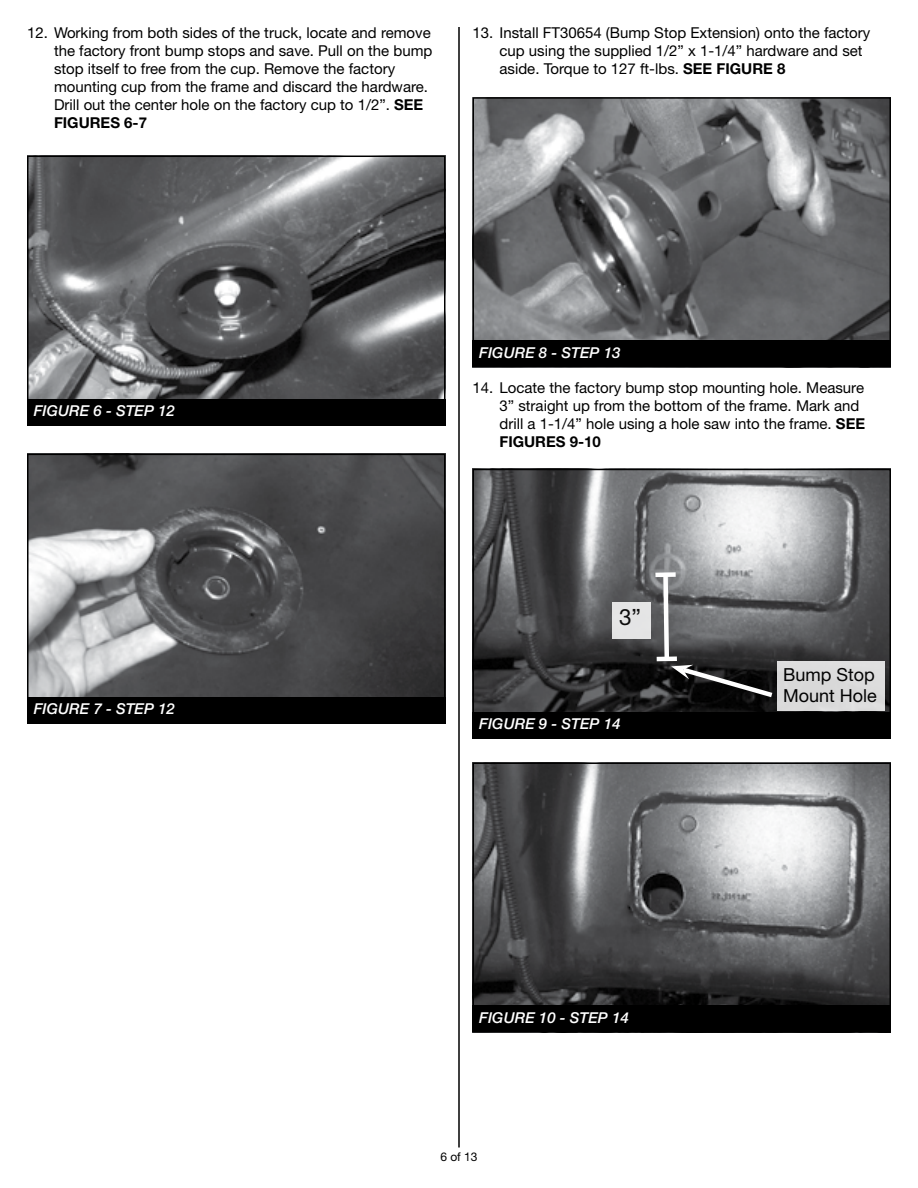
<style>
.page{position:relative;width:918px;height:1188px;background:#fff}
.page>*{position:absolute;margin:0;border:0;box-sizing:border-box;transform-origin:0 0}
.t1{font:22.5px "Helvetica Neue LT Std";color:#000}
.t2{font:18px/21px "Helvetica Neue LT Std";color:#000}
.t3{font:15px/18px "Helvetica Neue LT Std";color:#000}
.t4{font:italic 500 15px "Helvetica Neue LT Std";color:#fff}
.t5{font:12px "Helvetica Neue LT Std";color:#000}
.s1{font-weight:700}
</style>
<div class="page">
<hr style="left:458px;top:27px;width:2px;height:1121px;background:#000">
<img style="left:30px;top:159px;width:413px;height:240px">
<div style="left:27px;top:156px;width:419px;height:270px;border:2px solid #000"></div>
<div style="left:27px;top:399px;width:419px;height:27px;background:#000"></div>
<img style="left:30px;top:457px;width:413px;height:240px">
<div style="left:27px;top:454px;width:419px;height:270px;border:2px solid #000"></div>
<div style="left:27px;top:697px;width:419px;height:27px;background:#000"></div>
<img style="left:475px;top:100px;width:413px;height:240px">
<div style="left:472px;top:97px;width:419px;height:270px;border:2px solid #000"></div>
<div style="left:472px;top:340px;width:419px;height:27px;background:#000"></div>
<img style="left:475px;top:472px;width:413px;height:240px">
<div style="left:472px;top:469px;width:419px;height:270px;border:2px solid #000"></div>
<div style="left:472px;top:712px;width:419px;height:27px;background:#000"></div>
<img style="left:475px;top:765px;width:413px;height:240px">
<div style="left:472px;top:762px;width:419px;height:270px;border:2px solid #000"></div>
<div style="left:472px;top:1005px;width:419px;height:27px;background:#000"></div>
<div style="left:612px;top:603px;width:39px;height:36px;background:#e4e4e5"></div>
<div style="left:657px;top:656px;width:20px;height:5px;background:#fff"></div>
<div style="left:655px;top:572px;width:21px;height:5px;background:#fff"></div>
<div style="left:777px;top:661px;width:108px;height:50px;background:#dbdbdb"></div>
<svg style="left:661px;top:570px;width:116px;height:131px;background:#5d5e60"></svg>
<p class="t3" style="left:54px;top:23px;width:380px;text-indent:-27px">12. Working from both sides of the truck, locate and remove the factory front bump stops and save. Pull on the bump stop itself to free from the cup. Remove the factory mounting cup from the frame and discard the hardware.<br>Drill out the center hole on the factory cup to 1/2”. <span class="s1">SEE FIGURES 6-7</span></p>
<p class="t3" style="left:500px;top:23px;width:372px;text-indent:-27px">13. Install FT30654 (Bump Stop Extension) onto the factory cup using the supplied 1/2” x 1-1/4” hardware and set aside. Torque to 127 ft-lbs. <span class="s1">SEE FIGURE 8</span></p>
<p class="t4" style="left:34px;top:402px;width:143px">FIGURE 6 - STEP 12</p>
<p class="t4" style="left:34px;top:700px;width:143px">FIGURE 7 - STEP 12</p>
<p class="t4" style="left:479px;top:343px;width:143px">FIGURE 8 - STEP 13</p>
<p class="t3" style="left:500px;top:379px;width:367px;text-indent:-27px">14. Locate the factory bump stop mounting hole. Measure 3” straight up from the bottom of the frame. Mark and drill a 1-1/4” hole using a hole saw into the frame. <span class="s1">SEE FIGURES 9-10</span></p>
<h1 class="t1" style="left:619px;top:604px;width:24px">3”</h1>
<p class="t4" style="left:479px;top:715px;width:143px">FIGURE 9 - STEP 14</p>
<p class="t2" style="left:783px;top:663px;width:95px">Bump Stop<br>Mount Hole</p>
<p class="t4" style="left:479px;top:1009px;width:151px">FIGURE 10 - STEP 14</p>
<p class="t5" style="left:440px;top:1150px;width:39px">6 of 13</p>
</div>
